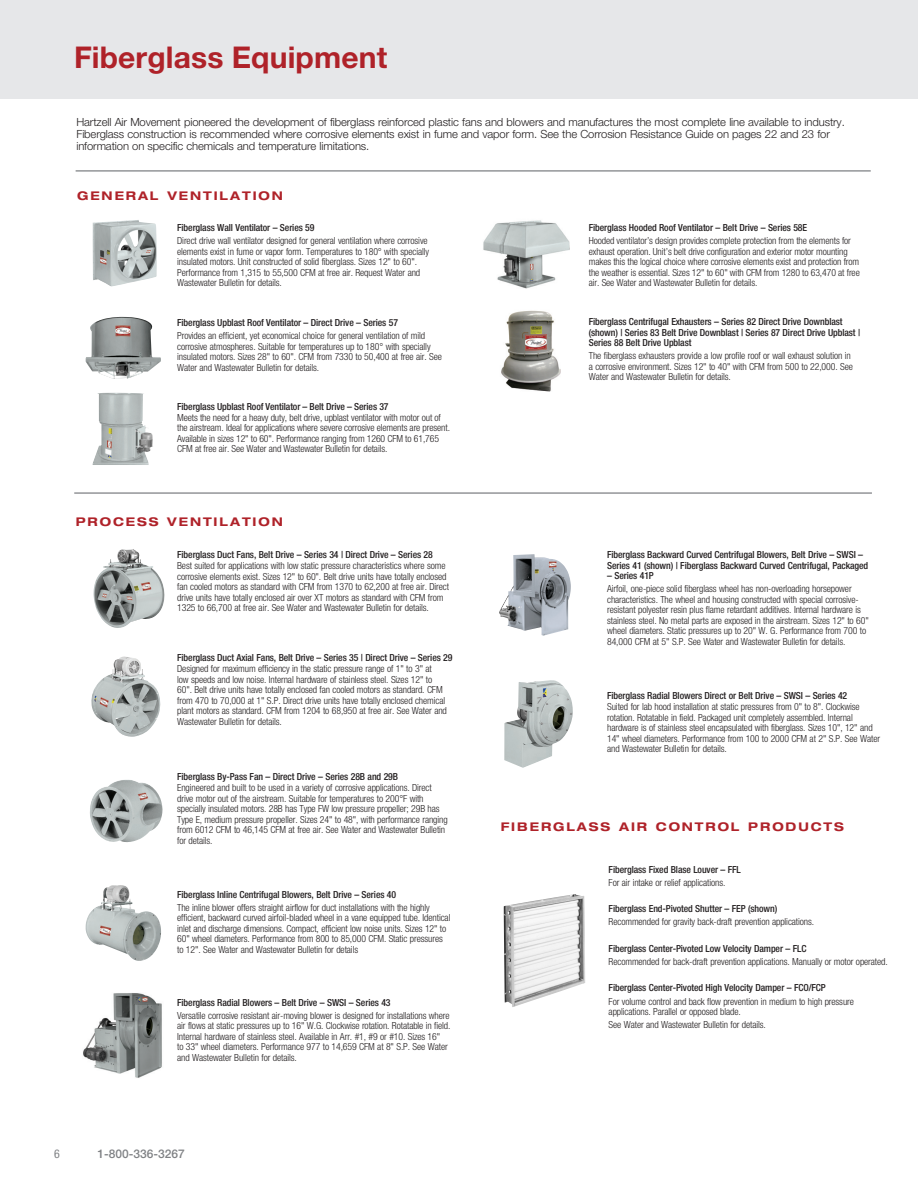
<style>
.page{position:relative;width:918px;height:1188px;background:#fff}
.page>*{position:absolute;margin:0;border:0;box-sizing:border-box;transform-origin:0 0}
.t1{font:700 30px "Helvetica Neue LT Std";letter-spacing:.005em;color:#af2229}
.Subhead_Para{font:700 expanded 12px "Helvetica Neue";letter-spacing:.16em;color:#af2229}
.t2{font:500 12px "Helvetica Neue LT Std";color:#808285}
.t3{font:condensed 12px "Helvetica Neue LT Std";color:#808285}
.Body_para{font:300 11.25px/12px "Helvetica Neue LT Std";letter-spacing:-.01em;color:#231f20}
.Equip_body{font:300 condensed 9.75px/10.5px "Helvetica Neue LT Std";letter-spacing:-.01em;color:#231f20}
.Equip_body-2{font:500 condensed 9.75px/10.5px "Helvetica Neue LT Std";letter-spacing:-.01em;color:#231f20}
.Equip_head{font:300 condensed 9.75px/10.5px "Helvetica Neue LT Std";letter-spacing:-.01em;color:#231f20}
.Equip_head-2{font:500 condensed 9.75px "Helvetica Neue LT Std";letter-spacing:-.01em;color:#231f20}
</style>
<div class="page">
<img style="left:93px;top:549px;width:72px;height:79px">
<img style="left:91px;top:657px;width:70px;height:80px">
<img style="left:90px;top:780px;width:73px;height:62px">
<img style="left:86px;top:885px;width:75px;height:76px">
<img style="left:93px;top:393px;width:60px;height:72px">
<img style="left:483px;top:220px;width:87px;height:69px">
<img style="left:93px;top:220px;width:64px;height:66px">
<img style="left:499px;top:554px;width:72px;height:82px">
<img style="left:504px;top:680px;width:69px;height:88px">
<hr style="left:74px;top:492px;width:798px;height:2px;background:#939598">
<hr style="left:76px;top:170px;width:795px;height:2px;background:#939598">
<img style="left:83px;top:993px;width:79px;height:85px">
<img style="left:501px;top:310px;width:60px;height:82px">
<img style="left:86px;top:317px;width:75px;height:62px">
<img style="left:504px;top:894px;width:81px;height:113px">
<div style="left:0;top:0;width:918px;height:99px;background:#e6e7e9"></div>
<p class="t1" style="left:74px;top:38px;width:314px">Fiberglass Equipment</p>
<p class="Body_para" style="left:76px;top:116px;width:770px">Hartzell Air Movement pioneered the development of fiberglass reinforced plastic fans and blowers and manufactures the most complete line available to industry.<br>Fiberglass construction is recommended where corrosive elements exist in fume and vapor form. See the Corrosion Resistance Guide on pages 22 and 23 for information on specific chemicals and temperature limitations.</p>
<p class="Subhead_Para" style="left:77px;top:188px;width:207px">GENERAL VENTILATION</p>
<p class="Equip_body-2" style="left:177px;top:222px;width:139px">Fiberglass Wall Ventilator – Series 59</p>
<p class="Equip_body" style="left:177px;top:235px;width:254px">Direct drive wall ventilator designed for general ventilation where corrosive elements exist in fume or vapor form. Temperatures to 180° with specially insulated motors. Unit constructed of solid fiberglass. Sizes 12" to 60".<br>Performance from 1,315 to 55,500 CFM at free air. Request Water and Wastewater Bulletin for details.</p>
<p class="Equip_body-2" style="left:177px;top:317px;width:222px">Fiberglass Upblast Roof Ventilator – Direct Drive – Series 57</p>
<p class="Equip_body" style="left:177px;top:331px;width:266px">Provides an efficient, yet economical choice for general ventilation of mild corrosive atmospheres. Suitable for temperatures up to 180° with specially insulated motors. Sizes 28" to 60". CFM from 7330 to 50,400 at free air. See Water and Wastewater Bulletin for details.</p>
<p class="Equip_body-2" style="left:177px;top:401px;width:213px">Fiberglass Upblast Roof Ventilator – Belt Drive – Series 37</p>
<p class="Equip_body" style="left:177px;top:412px;width:274px">Meets the need for a heavy duty, belt drive, upblast ventilator with motor out of the airstream. Ideal for applications where severe corrosive elements are present.<br>Available in sizes 12" to 60". Performance ranging from 1260 CFM to 61,765<br>CFM at free air. See Water and Wastewater Bulletin for details.</p>
<p class="Subhead_Para" style="left:76px;top:514px;width:209px">PROCESS VENTILATION</p>
<p class="Equip_head-2" style="left:177px;top:549px;width:257px">Fiberglass Duct Fans, Belt Drive – Series 34 | Direct Drive – Series 28</p>
<p class="Equip_body" style="left:177px;top:561px;width:273px">Best suited for applications with low static pressure characteristics where some corrosive elements exist. Sizes 12" to 60". Belt drive units have totally enclosed fan cooled motors as standard with CFM from 1370 to 62,200 at free air. Direct drive units have totally enclosed air over XT motors as standard with CFM from 1325 to 66,700 at free air. See Water and Wastewater Bulletin for details.</p>
<p class="Equip_head-2" style="left:177px;top:652px;width:277px">Fiberglass Duct Axial Fans, Belt Drive – Series 35 | Direct Drive – Series 29</p>
<p class="Equip_body" style="left:177px;top:664px;width:271px">Designed for maximum efficiency in the static pressure range of 1" to 3" at<br>low speeds and low noise. Internal hardware of stainless steel. Sizes 12" to 60". Belt drive units have totally enclosed fan cooled motors as standard. CFM from 470 to 70,000 at 1" S.P. Direct drive units have totally enclosed chemical plant motors as standard. CFM from 1204 to 68,950 at free air. See Water and Wastewater Bulletin for details.</p>
<p class="Equip_head-2" style="left:177px;top:771px;width:222px">Fiberglass By-Pass Fan – Direct Drive – Series 28B and 29B</p>
<p class="Equip_body" style="left:177px;top:783px;width:272px">Engineered and built to be used in a variety of corrosive applications. Direct drive motor out of the airstream. Suitable for temperatures to 200°F with specially insulated motors. 28B has Type FW low pressure propeller; 29B has Type E, medium pressure propeller. Sizes 24" to 48", with performance ranging from 6012 CFM to 46,145 CFM at free air. See Water and Wastewater Bulletin for details.</p>
<p class="Equip_body-2" style="left:177px;top:889px;width:221px">Fiberglass Inline Centrifugal Blowers, Belt Drive – Series 40</p>
<p class="Equip_body" style="left:177px;top:902px;width:275px">The inline blower offers straight airflow for duct installations with the highly efficient, backward curved airfoil-bladed wheel in a vane equipped tube. Identical inlet and discharge dimensions. Compact, efficient low noise units. Sizes 12" to 60" wheel diameters. Performance from 800 to 85,000 CFM. Static pressures to 12". See Water and Wastewater Bulletin for details</p>
<p class="Equip_body-2" style="left:177px;top:997px;width:215px">Fiberglass Radial Blowers – Belt Drive – SWSI – Series 43</p>
<p class="Equip_body" style="left:177px;top:1010px;width:275px">Versatile corrosive resistant air-moving blower is designed for installations where air flows at static pressures up to 16" W.G. Clockwise rotation. Rotatable in field.<br>Internal hardware of stainless steel. Available in Arr. #1, #9 or #10. Sizes 16"<br>to 33" wheel diameters. Performance 977 to 14,659 CFM at 8" S.P. See Water and Wastewater Bulletin for details.</p>
<p class="t3" style="left:54px;top:1147px;width:7px">6</p>
<p class="t2" style="left:97px;top:1146px;width:89px">1-800-336-3267</p>
<p class="Equip_body-2" style="left:589px;top:222px;width:220px">Fiberglass Hooded Roof Ventilator – Belt Drive – Series 58E</p>
<p class="Equip_body" style="left:589px;top:235px;width:273px">Hooded ventilator’s design provides complete protection from the elements for exhaust operation. Unit’s belt drive configuration and exterior motor mounting makes this the logical choice where corrosive elements exist and protection from the weather is essential. Sizes 12" to 60" with CFM from 1280 to 63,470 at free air. See Water and Wastewater Bulletin for details.</p>
<p class="Equip_body-2" style="left:589px;top:316px;width:273px">Fiberglass Centrifugal Exhausters – Series 82 Direct Drive Downblast (shown) | Series 83 Belt Drive Downblast | Series 87 Direct Drive Upblast |<br>Series 88 Belt Drive Upblast</p>
<p class="Equip_body" style="left:589px;top:351px;width:266px">The fiberglass exhausters provide a low profile roof or wall exhaust solution in a corrosive environment. Sizes 12" to 40" with CFM from 500 to 22,000. See<br>Water and Wastewater Bulletin for details.</p>
<p class="Equip_body-2" style="left:607px;top:549px;width:263px">Fiberglass Backward Curved Centrifugal Blowers, Belt Drive – SWSI –<br>Series 41 (shown) | Fiberglass Backward Curved Centrifugal, Packaged</p>
<p class="Equip_body-2" style="left:607px;top:570px;width:48px">– Series 41P</p>
<p class="Equip_body" style="left:607px;top:584px;width:263px">Airfoil, one-piece solid fiberglass wheel has non-overloading horsepower characteristics. The wheel and housing constructed with special corrosive&shy;resistant polyester resin plus flame retardant additives. Internal hardware is stainless steel. No metal parts are exposed in the airstream. Sizes 12" to 60" wheel diameters. Static pressures up to 20" W. G. Performance from 700 to 84,000 CFM at 5" S.P. See Water and Wastewater Bulletin for details.</p>
<p class="Equip_head-2" style="left:607px;top:690px;width:242px">Fiberglass Radial Blowers Direct or Belt Drive – SWSI – Series 42</p>
<p class="Equip_head" style="left:607px;top:702px;width:274px">Suited for lab hood installation at static pressures from 0" to 8". Clockwise rotation. Rotatable in field. Packaged unit completely assembled. Internal hardware is of stainless steel encapsulated with fiberglass. Sizes 10", 12" and 14" wheel diameters. Performance from 100 to 2000 CFM at 2" S.P. See Water and Wastewater Bulletin for details.</p>
<p class="Subhead_Para" style="left:501px;top:819px;width:345px">FIBERGLASS AIR CONTROL PRODUCTS</p>
<p class="Equip_body-2" style="left:609px;top:864px;width:134px">Fiberglass Fixed Blase Louver – FFL</p>
<p class="Equip_body" style="left:609px;top:877px;width:118px">For air intake or relief applications.</p>
<p class="Equip_body-2" style="left:609px;top:903px;width:170px">Fiberglass End-Pivoted Shutter – FEP (shown)</p>
<p class="Equip_body" style="left:609px;top:917px;width:207px">Recommended for gravity back-draft prevention applications.</p>
<p class="Equip_body-2" style="left:609px;top:943px;width:199px">Fiberglass Center-Pivoted Low Velocity Damper – FLC</p>
<p class="Equip_body" style="left:609px;top:956px;width:281px">Recommended for back-draft prevention applications. Manually or motor operated.</p>
<p class="Equip_body-2" style="left:609px;top:982px;width:219px">Fiberglass Center-Pivoted High Velocity Damper – FCO/FCP</p>
<p class="Equip_body" style="left:609px;top:996px;width:247px">For volume control and back flow prevention in medium to high pressure applications. Parallel or opposed blade.</p>
<p class="Equip_body" style="left:609px;top:1019px;width:159px">See Water and Wastewater Bulletin for details.</p>
</div>
